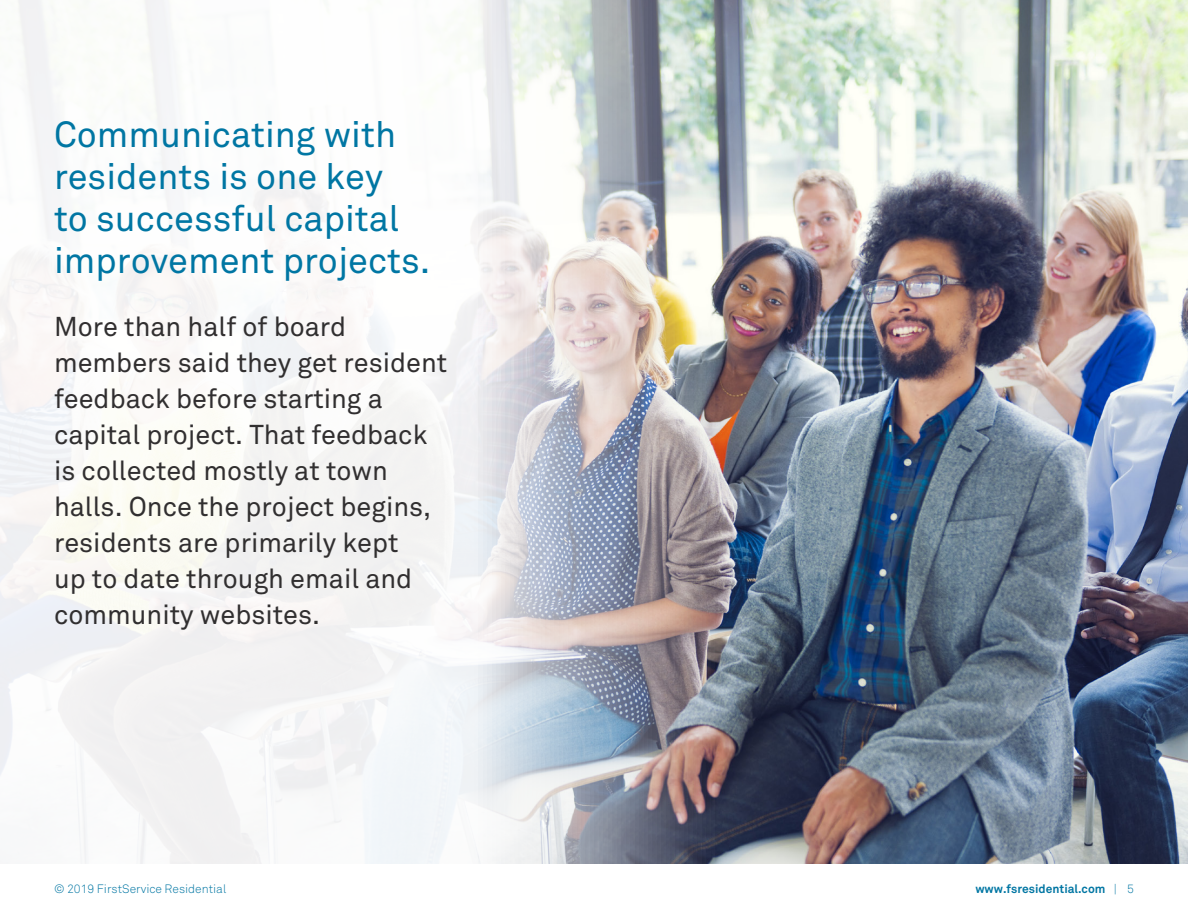
<style>
.page{position:relative;width:1188px;height:918px;background:#fff}
.page>*{position:absolute;margin:0;border:0;box-sizing:border-box;transform-origin:0 0}
.t1{font:36px/42px "Akkurat";color:#0076a3}
.t2{font:27px/36px "Akkurat";color:#312f30}
.t3{font:300 12px "Akkurat";color:#0076a3}
.t4{font:700 12px "Akkurat";color:#0076a3}
.s1{font-weight:300}
</style>
<div class="page">
<img style="left:1125px;top:0;width:63px;height:864px">
<img style="left:0;top:0;width:1125px;height:864px">
<p class="t1" style="left:54px;top:115px;width:378px">Communicating with residents is one key<br>to successful capital improvement projects.</p>
<p class="t2" style="left:54px;top:310px;width:395px">More than half of board members said they get resident feedback before starting a capital project. That feedback is collected mostly at town halls. Once the project begins, residents are primarily kept<br>up to date through email and community websites.</p>
<p class="t3" style="left:54px;top:882px;width:174px">© 2019 FirstService Residential</p>
<p class="t4" style="left:975px;top:881px;width:160px">www.fsresidential.com <span class="s1">| 5</span></p>
</div>
